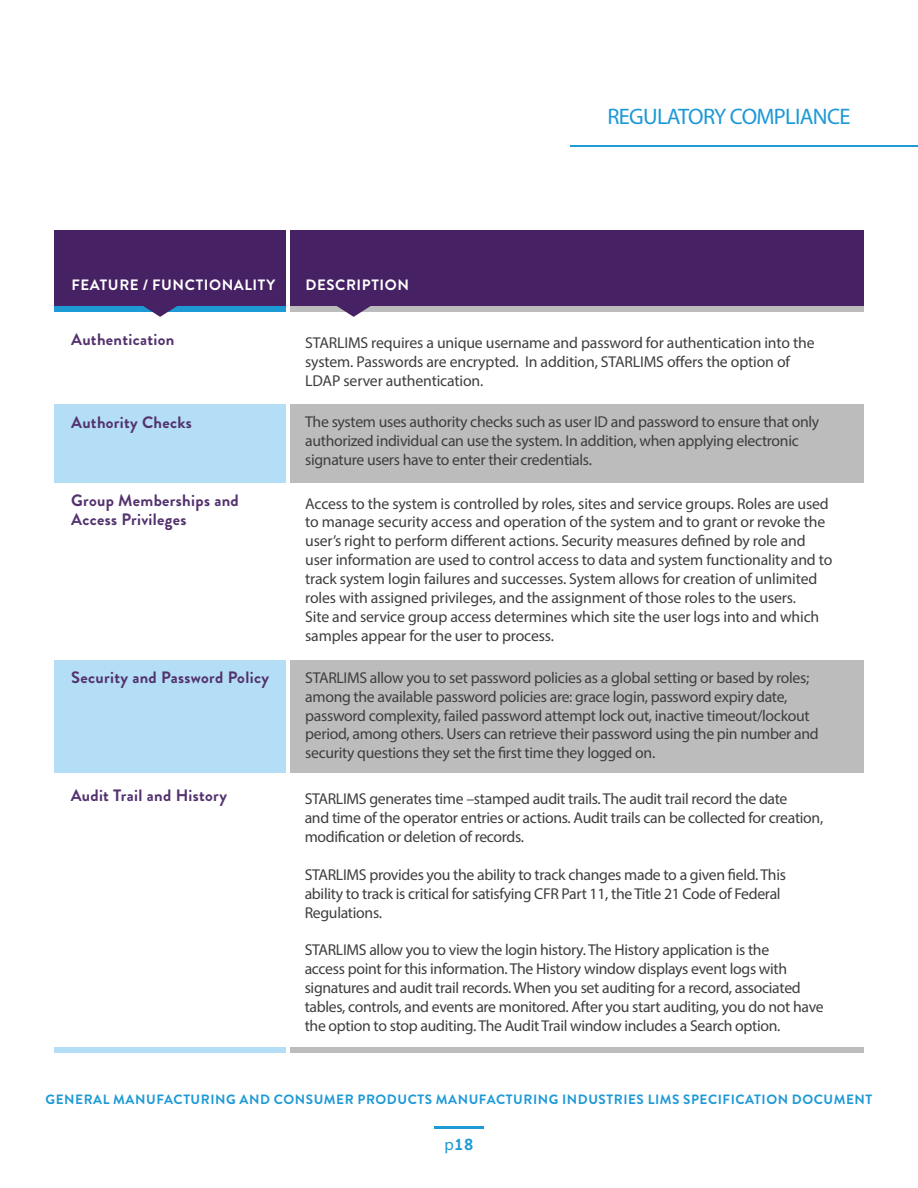
<style>
.page{position:relative;width:918px;height:1188px;background:#fff}
.page>*{position:absolute;margin:0;border:0;box-sizing:border-box;transform-origin:0 0}
.t1{font:22.5px "Myriad Pro";letter-spacing:-.03em;color:#1d99d6}
.Bullets{font:700 16.5px/19.8px "Brandon Grotesque";letter-spacing:.02em;color:#53326e}
.t2{font:700 16.5px "Brandon Grotesque";color:#1d99d6}
.Bullets-2{font:15.75px/18.9px "Myriad Pro";letter-spacing:-.02em;color:#3e3e3f}
.Bullets-3{font:700 15px "Brandon Grotesque";letter-spacing:.04em;color:#fff}
.t3{font:700 13.5px "Brandon Grotesque";letter-spacing:.04em;color:#1d99d6}
.s1{font-family:"Myriad Pro";font-weight:400}
</style>
<div class="page">
<hr style="left:434px;top:1126px;width:50px;height:3px;background:#1d99d6">
<div style="left:54px;top:236px;width:231px;height:76px;background:#1d99d6"></div>
<div style="left:290px;top:236px;width:574px;height:76px;background:#bdbcbc"></div>
<div style="left:54px;top:404px;width:231px;height:78px;background:#b3def5"></div>
<div style="left:54px;top:661px;width:231px;height:112px;background:#b3def5"></div>
<div style="left:290px;top:230px;width:574px;height:76px;background:#462264"></div>
<div style="left:290px;top:404px;width:574px;height:78px;background:#bdbcbc"></div>
<div style="left:290px;top:661px;width:574px;height:112px;background:#bdbcbc"></div>
<svg style="left:337px;top:306px;width:34px;height:11px"></svg>
<div style="left:54px;top:230px;width:231px;height:76px;background:#462264"></div>
<svg style="left:143px;top:306px;width:34px;height:11px"></svg>
<div style="left:54px;top:1048px;width:231px;height:5px;background:#b3def5"></div>
<div style="left:290px;top:1048px;width:574px;height:5px;background:#bdbcbc"></div>
<hr style="left:570px;top:145px;width:348px;height:1px;background:#1d99d6">
<p class="t1" style="left:607px;top:103px;width:245px">REGULATORY COMPLIANCE</p>
<p class="Bullets-3" style="left:71px;top:274px;width:205px">FEATURE / FUNCTIONALITY</p>
<p class="Bullets-3" style="left:305px;top:274px;width:105px">DESCRIPTION</p>
<p class="Bullets" style="left:71px;top:330px;width:105px">Authentication</p>
<p class="Bullets-2" style="left:305px;top:333px;width:511px">STARLIMS requires a unique username and password for authentication into the system. Passwords are encrypted. In addition, STARLIMS offers the option of<br>LDAP server authentication.</p>
<p class="Bullets" style="left:71px;top:413px;width:122px">Authority Checks</p>
<p class="Bullets-2" style="left:305px;top:412px;width:516px">The system uses authority checks such as user ID and password to ensure that only authorized individual can use the system. In addition, when applying electronic signature users have to enter their credentials.</p>
<p class="Bullets" style="left:71px;top:490px;width:169px">Group Memberships and<br>Access Privileges</p>
<p class="Bullets-2" style="left:305px;top:494px;width:529px">Access to the system is controlled by roles, sites and service groups. Roles are used to manage security access and operation of the system and to grant or revoke the user’s right to perform different actions. Security measures defined by role and user information are used to control access to data and system functionality and to track system login failures and successes. System allows for creation of unlimited roles with assigned privileges, and the assignment of those roles to the users.<br>Site and service group access determines which site the user logs into and which samples appear for the user to process.</p>
<p class="Bullets" style="left:71px;top:668px;width:199px">Security and Password Policy</p>
<p class="Bullets-2" style="left:305px;top:668px;width:515px">STARLIMS allow you to set password policies as a global setting or based by roles; among the available password policies are: grace login, password expiry date, password complexity, failed password attempt lock out, inactive timeout/lockout period, among others. Users can retrieve their password using the pin number and security questions they set the first time they logged on.</p>
<p class="Bullets" style="left:71px;top:786px;width:158px">Audit Trail and History</p>
<p class="Bullets-2" style="left:305px;top:789px;width:520px">STARLIMS generates time –stamped audit trails. The audit trail record the date<br>and time of the operator entries or actions. Audit trails can be collected for creation, modification or deletion of records.</p>
<p class="Bullets-2" style="left:305px;top:865px;width:483px">STARLIMS provides you the ability to track changes made to a given field. This ability to track is critical for satisfying CFR Part 11, the Title 21 Code of Federal<br>Regulations.</p>
<p class="Bullets-2" style="left:305px;top:940px;width:521px">STARLIMS allow you to view the login history. The History application is the<br>access point for this information. The History window displays event logs with signatures and audit trail records. When you set auditing for a record, associated tables, controls, and events are monitored. After you start auditing, you do not have the option to stop auditing. The Audit Trail window includes a Search option.</p>
<p class="t3" style="left:46px;top:1090px;width:828px">GENERAL MANUFACTURING AND CONSUMER PRODUCTS MANUFACTURING INDUSTRIES LIMS SPECIFICATION DOCUMENT</p>
<p class="t2" style="left:444px;top:1133px;width:31px"><span class="s1">p</span>18</p>
</div>
